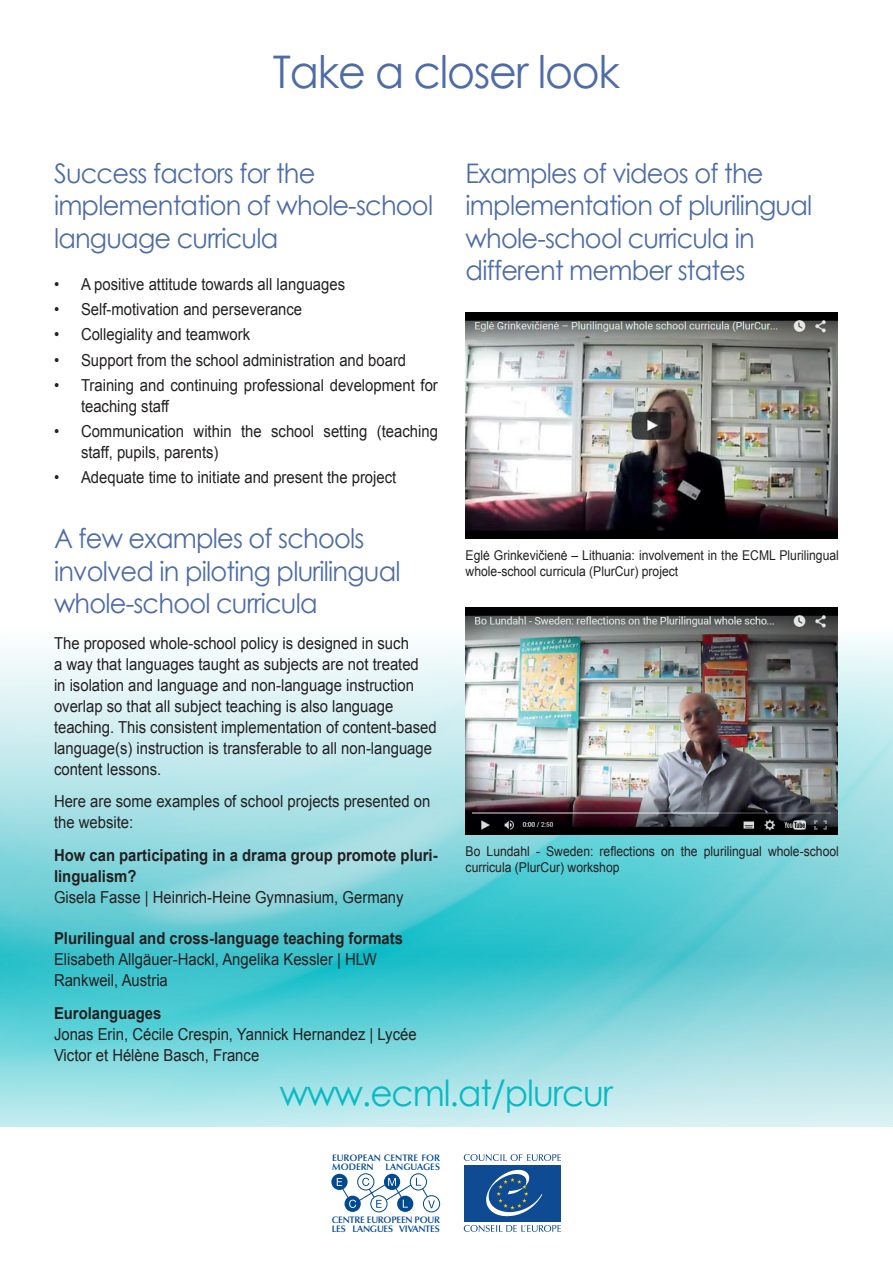
<style>
.page{position:relative;width:893px;height:1263px;background:#fff}
.page>*{position:absolute;margin:0;border:0;box-sizing:border-box;transform-origin:0 0}
.t1{font:45px "Century Gothic";letter-spacing:-.03em;color:#4d6ca8;scale:.95 1}
.t2{font:36px "Century Gothic";letter-spacing:-.03em;color:#08bac4;scale:.95 1}
.t3{font:27px/32.4px "Century Gothic";letter-spacing:-.03em;color:#4d6ca8;scale:.95 1}
.t4{font:16.5px/21px "Arial";color:#231f20;scale:.9 1}
.t5{font:700 16.5px/21px "Arial";color:#231f20;scale:.9 1}
.t6{font:13.5px/16.2px "Arial";color:#231f20;scale:.9 1}
.t7{font:600 9.45px/8.7px "Optima LT Std";letter-spacing:-.025em;color:#014990}
.t8{font:600 9.45px/8.7px "Optima LT Std";color:#014990}
</style>
<div class="page">
<svg style="left:0;top:1015px;width:893px;height:112px"></svg>
<div style="left:357px;top:1173px;width:17px;height:17px;border:1px solid #014990;border-radius:50%"></div>
<div style="left:370px;top:1195px;width:17px;height:17px;border:1px solid #014990;border-radius:50%"></div>
<div style="left:410px;top:1173px;width:17px;height:17px;border:1px solid #014990;border-radius:50%"></div>
<svg style="left:423px;top:1196px;width:17px;height:16px"></svg>
<div style="left:423px;top:1195px;width:17px;height:17px;border:1px solid #014990;border-radius:50%"></div>
<svg style="left:397px;top:1196px;width:16px;height:16px"></svg>
<svg style="left:384px;top:1174px;width:16px;height:16px"></svg>
<svg style="left:344px;top:1196px;width:17px;height:16px"></svg>
<svg style="left:331px;top:1174px;width:17px;height:16px"></svg>
<svg style="left:337px;top:1178px;width:98px;height:30px"></svg>
<svg style="left:464px;top:1154px;width:97px;height:7px"></svg>
<svg style="left:464px;top:1225px;width:97px;height:7px"></svg>
<div style="left:464px;top:1165px;width:97px;height:56px;background:#0f4b92"></div>
<svg style="left:486px;top:1169px;width:57px;height:47px"></svg>
<svg style="left:0;top:607px;width:893px;height:408px"></svg>
<img style="left:466px;top:312px;width:372px;height:226px">
<img style="left:466px;top:608px;width:372px;height:226px">
<h1 class="t1" style="left:273px;top:40px;width:367px">Take a closer look</h1>
<h3 class="t3" style="left:54px;top:157px;width:401px">Success factors for the implementation of whole-school language curricula</h3>
<p class="t4" style="left:54px;top:274px;width:325px">• A positive attitude towards all languages</p>
<p class="t4" style="left:54px;top:299px;width:277px">• Self-motivation and perseverance</p>
<p class="t4" style="left:54px;top:324px;width:219px">• Collegiality and teamwork</p>
<p class="t4" style="left:54px;top:350px;width:393px">• Support from the school administration and board</p>
<p class="t4" style="left:81px;top:375px;width:398px;text-indent:-27px">• Training and continuing professional development for teaching staff</p>
<p class="t4" style="left:81px;top:421px;width:398px;text-indent:-27px">• Communication within the school setting (teaching staff, pupils, parents)</p>
<p class="t4" style="left:54px;top:467px;width:382px">• Adequate time to initiate and present the project</p>
<h3 class="t3" style="left:466px;top:157px;width:366px">Examples of videos of the implementation of plurilingual whole-school curricula in different member states</h3>
<h3 class="t3" style="left:54px;top:522px;width:366px">A few examples of schools involved in piloting plurilingual whole-school curricula</h3>
<p class="t4" style="left:54px;top:633px;width:427px">The proposed whole-school policy is designed in such<br>a way that languages taught as subjects are not treated<br>in isolation and language and non-language instruction overlap so that all subject teaching is also language teaching. This consistent implementation of content-based language(s) instruction is transferable to all non-language content lessons.</p>
<p class="t4" style="left:54px;top:790px;width:420px">Here are some examples of school projects presented on the website:</p>
<p class="t5" style="left:54px;top:846px;width:428px">How can participating in a drama group promote pluri&shy;lingualism?</p>
<p class="t4" style="left:54px;top:887px;width:390px">Gisela Fasse | Heinrich-Heine Gymnasium, Germany</p>
<p class="t5" style="left:54px;top:928px;width:389px">Plurilingual and cross-language teaching formats</p>
<p class="t4" style="left:54px;top:948px;width:360px">Elisabeth Allgäuer-Hackl, Angelika Kessler | HLW<br>Rankweil, Austria</p>
<p class="t5" style="left:54px;top:1003px;width:121px">Eurolanguages</p>
<p class="t4" style="left:54px;top:1024px;width:404px">Jonas Erin, Cécile Crespin, Yannick Hernandez | Lycée<br>Victor et Hélène Basch, France</p>
<h2 class="t2" style="left:280px;top:1068px;width:352px">www.ecml.at/plurcur</h2>
<p class="t6" style="left:466px;top:547px;width:416px">Eglė Grinkevičienė – Lithuania: involvement in the ECML Plurilingual whole-school curricula (PlurCur) project</p>
<p class="t6" style="left:466px;top:843px;width:416px">Bo Lundahl - Sweden: reflections on the plurilingual whole-school curricula (PlurCur) workshop</p>
<p class="t8" style="left:332px;top:1153px;width:109px">EUROPEAN CENTRE FOR<br>MODERN LANGUAGES</p>
<p class="t7" style="left:332px;top:1216px;width:110px">CENTRE EUROPEEN POUR<br>LES LANGUES VIVANTES</p>
</div>
